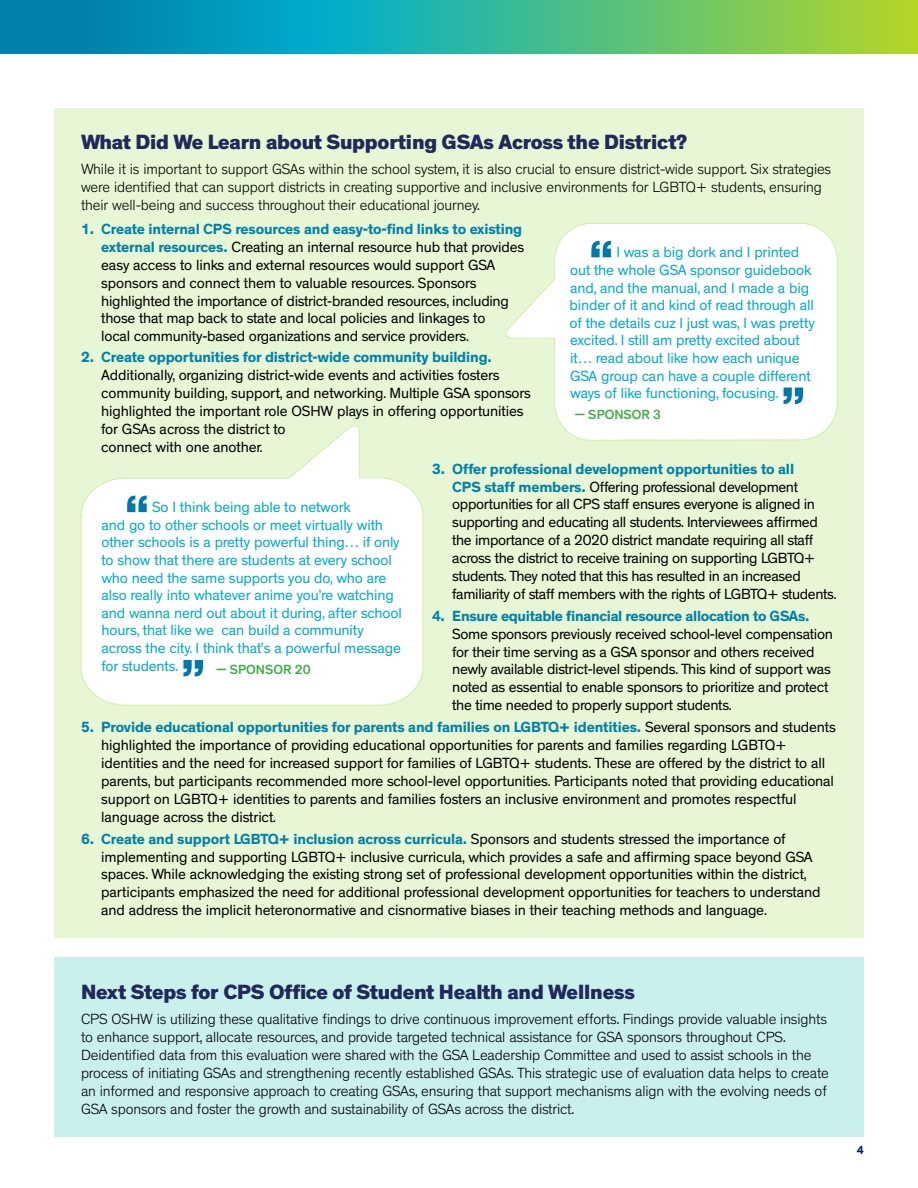
<style>
.page{position:relative;width:918px;height:1188px;background:#fff}
.page>*{position:absolute;margin:0;border:0;box-sizing:border-box;transform-origin:0 0}
.Section_Title{font:800 21px "Theinhardt";letter-spacing:-.01em;color:#20285c}
.t1{font:15px/17.9px "Theinhardt";letter-spacing:-.01em;color:#000}
.t2{font:300 15px/18px "Theinhardt";letter-spacing:-.01em;color:#000}
.pull_quote_first_line{font:15px/17.7px "Theinhardt";letter-spacing:-.01em;color:#00abc7}
.pull_quote_first_line-2{font:500 13.5px "Theinhardt";letter-spacing:.005em;color:#41ad49}
.t3{font:700 12px "Theinhardt";color:#032366}
.s1{font-weight:700;color:#0081ab}
</style>
<div class="page">
<svg style="left:0;top:0;width:918px;height:54px;background:#39b08f"></svg>
<div style="left:54px;top:108px;width:810px;height:829px;background:#e7f7d5"></div>
<svg style="left:506px;top:223px;width:332px;height:218px;background:#f9fcf7"></svg>
<svg style="left:80px;top:425px;width:344px;height:281px"></svg>
<div style="left:54px;top:958px;width:810px;height:179px;background:#caf0ed"></div>
<p class="Section_Title" style="left:81px;top:129px;width:608px">What Did We Learn about Supporting GSAs Across the District?</p>
<p class="t2" style="left:81px;top:160px;width:752px">While it is important to support GSAs within the school system, it is also crucial to ensure district-wide support. Six strategies were identified that can support districts in creating supportive and inclusive environments for LGBTQ+ students, ensuring their well-being and success throughout their educational journey.</p>
<p class="t1" style="left:101px;top:221px;width:425px;text-indent:-20px"><span class="s1">1. Create internal CPS resources and easy-to-find links to existing external resources.</span> Creating an internal resource hub that provides easy access to links and external resources would support GSA sponsors and connect them to valuable resources. Sponsors highlighted the importance of district-branded resources, including those that map back to state and local policies and linkages to<br>local community-based organizations and service providers.</p>
<p class="t1" style="left:101px;top:349px;width:431px;text-indent:-20px"><span class="s1">2. Create opportunities for district-wide community building.<br></span>Additionally, organizing district-wide events and activities fosters community building, support, and networking. Multiple GSA sponsors highlighted the important role OSHW plays in offering opportunities for GSAs across the district to<br>connect with one another.</p>
<p class="t1" style="left:452px;top:460px;width:386px;text-indent:-20px"><span class="s1">3. Offer professional development opportunities to all<br>CPS staff members.</span> Offering professional development opportunities for all CPS staff ensures everyone is aligned in supporting and educating all students. Interviewees affirmed the importance of a 2020 district mandate requiring all staff across the district to receive training on supporting LGBTQ+ students. They noted that this has resulted in an increased familiarity of staff members with the rights of LGBTQ+ students.</p>
<p class="t1" style="left:452px;top:607px;width:382px;text-indent:-20px"><span class="s1">4. Ensure equitable financial resource allocation to GSAs.<br></span>Some sponsors previously received school-level compensation for their time serving as a GSA sponsor and others received newly available district-level stipends. This kind of support was noted as essential to enable sponsors to prioritize and protect the time needed to properly support students.</p>
<p class="t1" style="left:101px;top:719px;width:736px;text-indent:-20px"><span class="s1">5. Provide educational opportunities for parents and families on LGBTQ+ identities.</span> Several sponsors and students highlighted the importance of providing educational opportunities for parents and families regarding LGBTQ+ identities and the need for increased support for families of LGBTQ+ students. These are offered by the district to all parents, but participants recommended more school-level opportunities. Participants noted that providing educational support on LGBTQ+ identities to parents and families fosters an inclusive environment and promotes respectful language across the district.</p>
<p class="t1" style="left:101px;top:830px;width:721px;text-indent:-20px"><span class="s1">6. Create and support LGBTQ+ inclusion across curricula.</span> Sponsors and students stressed the importance of implementing and supporting LGBTQ+ inclusive curricula, which provides a safe and affirming space beyond GSA spaces. While acknowledging the existing strong set of professional development opportunities within the district, participants emphasized the need for additional professional development opportunities for teachers to understand and address the implicit heteronormative and cisnormative biases in their teaching methods and language.</p>
<p class="pull_quote_first_line" style="left:570px;top:244px;width:247px;text-indent:47px">I was a big dork and I printed out the whole GSA sponsor guidebook and, and the manual, and I made a big binder of it and kind of read through all of the details cuz I just was, I was pretty excited. I still am pretty excited about it… read about like how each unique GSA group can have a couple different ways of like functioning, focusing.</p>
<p class="pull_quote_first_line-2" style="left:575px;top:406px;width:88px">— SPONSOR 3</p>
<p class="pull_quote_first_line" style="left:101px;top:499px;width:302px;text-indent:51px">So I think being able to network<br>and go to other schools or meet virtually with other schools is a pretty powerful thing… if only to show that there are students at every school who need the same supports you do, who are also really into whatever anime you’re watching and wanna nerd out about it during, after school hours, that like we can build a community across the city. I think that’s a powerful message for students.</p>
<p class="pull_quote_first_line-2" style="left:216px;top:661px;width:96px">— SPONSOR 20</p>
<p class="Section_Title" style="left:81px;top:979px;width:556px">Next Steps for CPS Office of Student Health and Wellness</p>
<p class="t2" style="left:81px;top:1010px;width:749px">CPS OSHW is utilizing these qualitative findings to drive continuous improvement efforts. Findings provide valuable insights to enhance support, allocate resources, and provide targeted technical assistance for GSA sponsors throughout CPS.<br>Deidentified data from this evaluation were shared with the GSA Leadership Committee and used to assist schools in the process of initiating GSAs and strengthening recently established GSAs. This strategic use of evaluation data helps to create an informed and responsive approach to creating GSAs, ensuring that support mechanisms align with the evolving needs of GSA sponsors and foster the growth and sustainability of GSAs across the district.</p>
<p class="t3" style="left:857px;top:1143px;width:9px">4</p>
</div>
